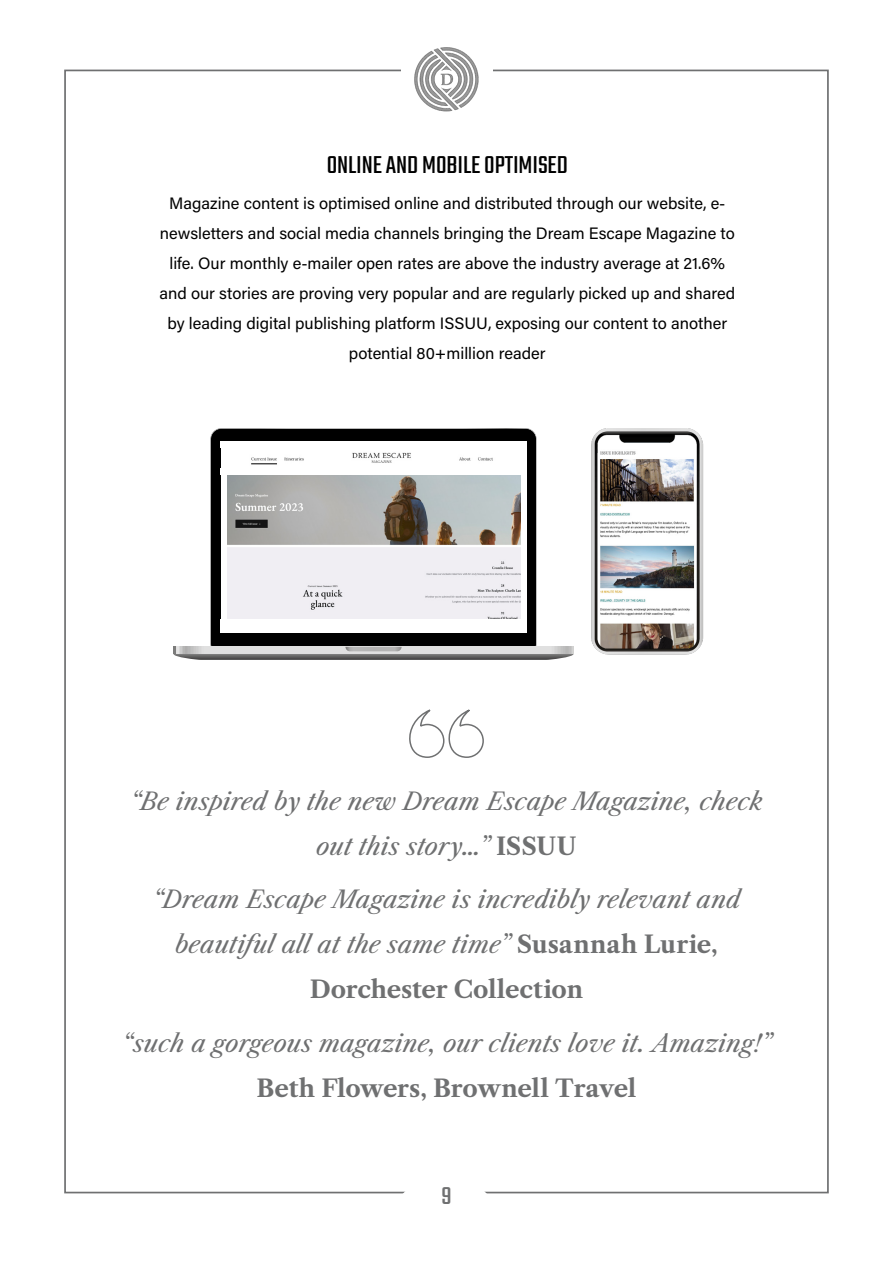
<style>
.page{position:relative;width:893px;height:1263px;background:#fff}
.page>*{position:absolute;margin:0;border:0;box-sizing:border-box;transform-origin:0 0}
.Heading_30{font:27px "Teko";letter-spacing:-.005em;color:#000}
.t1{font:27px "Teko";color:#6f7071}
.Heading_50{font:italic 24px/45px "Libre Caslon Text";letter-spacing:-.005em;color:#6f7071;text-align:center}
.Heading_30-2{font:16.5px/30px "Acumin Pro";color:#000;text-align:center}
.s1{font-weight:700;font-style:normal}
</style>
<div class="page">
<svg style="left:409px;top:709px;width:75px;height:49px"></svg>
<img style="left:591px;top:429px;width:113px;height:226px">
<svg style="left:210px;top:428px;width:327px;height:219px"></svg>
<svg style="left:174px;top:647px;width:399px;height:13px"></svg>
<img style="left:226px;top:447px;width:295px;height:21px">
<img style="left:226px;top:474px;width:295px;height:146px">
<div style="left:221px;top:441px;width:305px;height:6px;background:#fff"></div>
<div style="left:221px;top:468px;width:305px;height:6px;background:#fff"></div>
<div style="left:221px;top:620px;width:305px;height:13px;background:#fff"></div>
<div style="left:221px;top:441px;width:5px;height:192px;background:#fff"></div>
<div style="left:521px;top:441px;width:5px;height:192px;background:#fff"></div>
<svg style="left:384px;top:1191px;width:125px;height:3px"></svg>
<img style="left:328px;top:47px;width:236px;height:65px">
<p class="Heading_30" style="left:327px;top:150px;width:243px">ONLINE AND MOBILE OPTIMISED</p>
<p class="Heading_30-2" style="left:159px;top:188px;width:577px">Magazine content is optimised online and distributed through our website, e&shy;newsletters and social media channels bringing the Dream Escape Magazine to life. Our monthly e-mailer open rates are above the industry average at 21.6% and our stories are proving very popular and are regularly picked up and shared by leading digital publishing platform ISSUU, exposing our content to another potential 80+million reader</p>
<p class="Heading_50" style="left:130px;top:779px;width:635px">“Be inspired by the new Dream Escape Magazine, check out this story…” <span class="s1">ISSUU</span></p>
<p class="Heading_50" style="left:152px;top:877px;width:590px">“Dream Escape Magazine is incredibly relevant and beautiful all at the same time” <span class="s1">Susannah Lurie,<br>Dorchester Collection</span></p>
<p class="Heading_50" style="left:122px;top:1021px;width:651px">“such a gorgeous magazine, our clients love it. Amazing!”<br><span class="s1">Beth Flowers, Brownell Travel</span></p>
<p class="t1" style="left:441px;top:1181px;width:12px">9</p>
</div>
